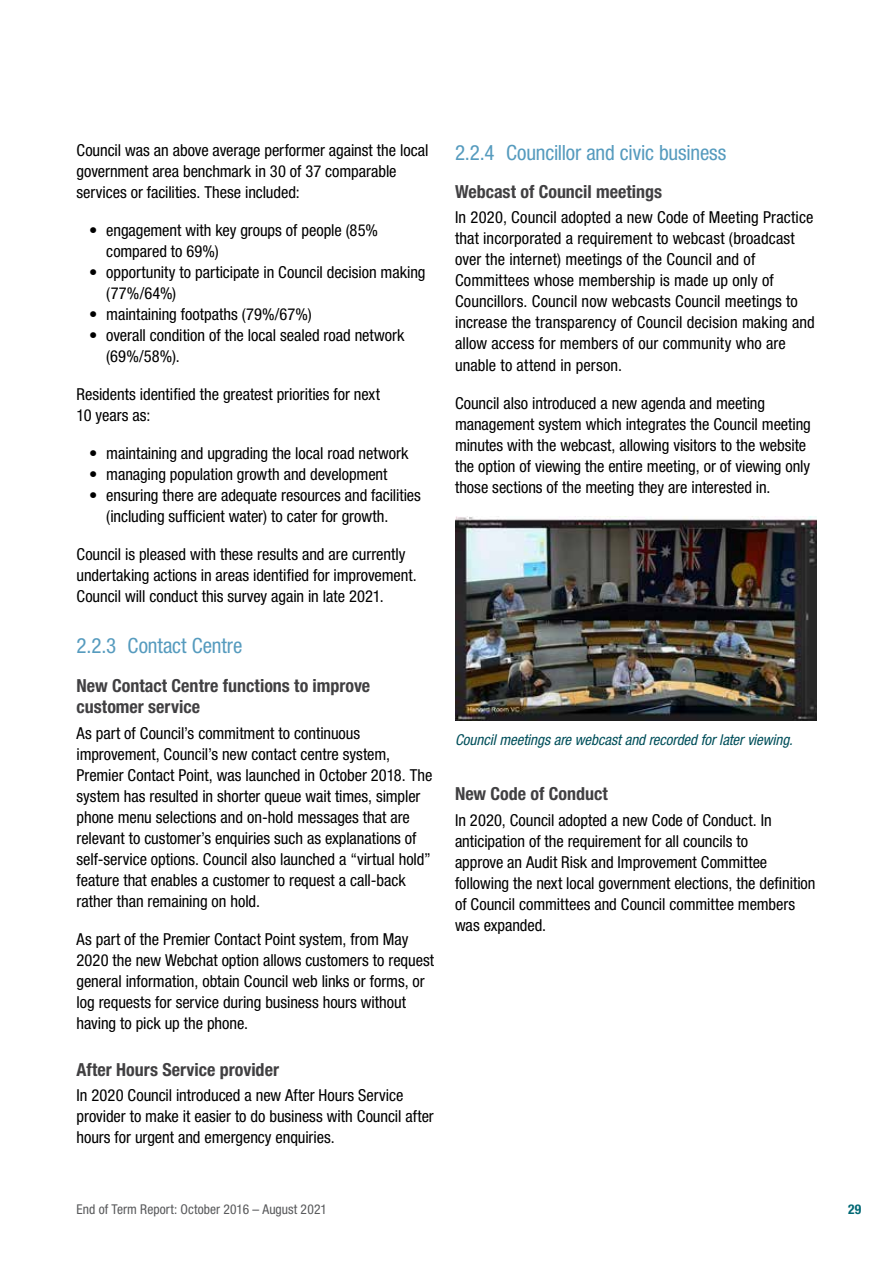
<style>
.page{position:relative;width:893px;height:1263px;background:#fff}
.page>*{position:absolute;margin:0;border:0;box-sizing:border-box;transform-origin:0 0}
.t1{font:condensed 21px "Helvetica Neue LT Std";letter-spacing:-.005em;color:#569bbe}
.t2{font:700 condensed 18px/21.6px "Helvetica Neue LT Std";color:#414042}
.body{font:condensed 16.5px/21px "Helvetica Neue LT Std";color:#000}
.t3{font:italic condensed 15px "Helvetica Neue LT Std";color:#004f5a}
.t4{font:condensed 13.5px "Helvetica Neue LT Std";letter-spacing:.005em;color:#58595b}
.t5{font:700 condensed 13.5px "Helvetica Neue LT Std";color:#006874}
</style>
<div class="page">
<img style="left:455px;top:517px;width:361px;height:203px">
<p class="body" style="left:77px;top:140px;width:353px">Council was an above average performer against the local government area benchmark in 30 of 37 comparable services or facilities. These included:</p>
<p class="body" style="left:106px;top:220px;width:273px;text-indent:-17px">• engagement with key groups of people (85% compared to 69%)</p>
<p class="body" style="left:106px;top:262px;width:321px;text-indent:-17px">• opportunity to participate in Council decision making (77%/64%)</p>
<p class="body" style="left:89px;top:304px;width:224px">• maintaining footpaths (79%/67%)</p>
<p class="body" style="left:106px;top:325px;width:300px;text-indent:-17px">• overall condition of the local sealed road network (69%/58%).</p>
<p class="body" style="left:77px;top:384px;width:305px">Residents identified the greatest priorities for next<br>10 years as:</p>
<p class="body" style="left:89px;top:443px;width:321px">• maintaining and upgrading the local road network</p>
<p class="body" style="left:89px;top:464px;width:300px">• managing population growth and development</p>
<p class="body" style="left:106px;top:485px;width:316px;text-indent:-17px">• ensuring there are adequate resources and facilities (including sufficient water) to cater for growth.</p>
<p class="body" style="left:77px;top:544px;width:342px">Council is pleased with these results and are currently undertaking actions in areas identified for improvement.<br>Council will conduct this survey again in late 2021.</p>
<h3 class="t1" style="left:77px;top:634px;width:167px">2.2.3 Contact Centre</h3>
<h4 class="t2" style="left:77px;top:674px;width:295px">New Contact Centre functions to improve customer service</h4>
<p class="body" style="left:77px;top:722px;width:357px">As part of Council’s commitment to continuous improvement, Council’s new contact centre system, Premier Contact Point, was launched in October 2018. The system has resulted in shorter queue wait times, simpler phone menu selections and on-hold messages that are relevant to customer’s enquiries such as explanations of self-service options. Council also launched a “virtual hold” feature that enables a customer to request a call-back rather than remaining on hold.</p>
<p class="body" style="left:77px;top:928px;width:359px">As part of the Premier Contact Point system, from May 2020 the new Webchat option allows customers to request general information, obtain Council web links or forms, or log requests for service during business hours without having to pick up the phone.</p>
<h4 class="t2" style="left:77px;top:1058px;width:204px">After Hours Service provider</h4>
<p class="body" style="left:77px;top:1084px;width:359px">In 2020 Council introduced a new After Hours Service provider to make it easier to do business with Council after hours for urgent and emergency enquiries.</p>
<h3 class="t1" style="left:455px;top:140px;width:273px">2.2.4 Councillor and civic business</h3>
<h4 class="t2" style="left:455px;top:181px;width:209px">Webcast of Council meetings</h4>
<p class="body" style="left:455px;top:207px;width:361px">In 2020, Council adopted a new Code of Meeting Practice that incorporated a requirement to webcast (broadcast over the internet) meetings of the Council and of Committees whose membership is made up only of Councillors. Council now webcasts Council meetings to increase the transparency of Council decision making and allow access for members of our community who are unable to attend in person.</p>
<p class="body" style="left:455px;top:392px;width:357px">Council also introduced a new agenda and meeting management system which integrates the Council meeting minutes with the webcast, allowing visitors to the website the option of viewing the entire meeting, or of viewing only those sections of the meeting they are interested in.</p>
<p class="t3" style="left:455px;top:731px;width:339px">Council meetings are webcast and recorded for later viewing.</p>
<h4 class="t2" style="left:455px;top:783px;width:154px">New Code of Conduct</h4>
<p class="body" style="left:455px;top:809px;width:362px">In 2020, Council adopted a new Code of Conduct. In anticipation of the requirement for all councils to<br>approve an Audit Risk and Improvement Committee following the next local government elections, the definition of Council committees and Council committee members was expanded.</p>
<p class="t4" style="left:77px;top:1202px;width:252px">End of Term Report: October 2016 – August 2021</p>
<p class="t5" style="left:848px;top:1201px;width:15px">29</p>
</div>
